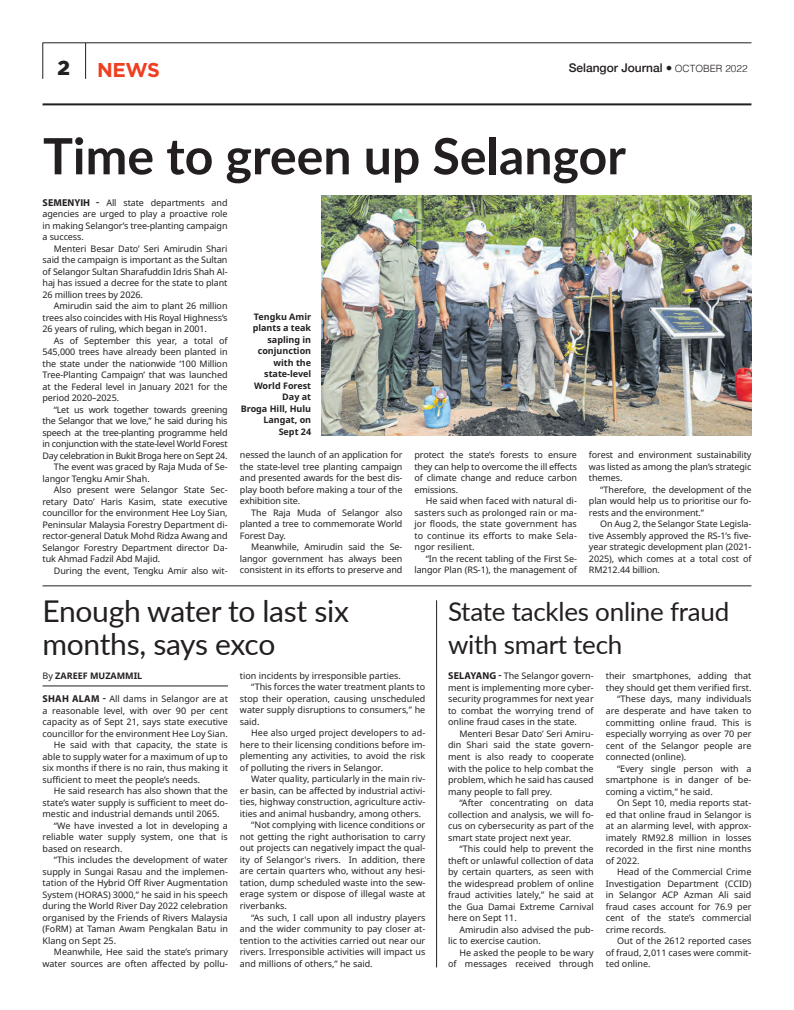
<style>
.page{position:relative;width:794px;height:1010px;background:#fff}
.page>*{position:absolute;margin:0;border:0;box-sizing:border-box;transform-origin:0 0}
._1st_LEAD{font:700 50px "Lato";color:#231f20}
._2nd_lead{font:30px/33px "Lato";letter-spacing:-.01em;color:#231f20}
._2nd_lead-2{font:26px/33px "Lato";letter-spacing:-.01em;color:#231f20}
.t1{font:700 20px "Gotham";color:#ef3e22}
.t2{font:900 20px "Gotham";color:#231f20}
.t3{font:500 12px "Helvetica Neue";color:#231f20}
.BODYTEXT{font:9px/11.5px "Noto Sans";color:#231f20;text-align:justify}
.Intro_Bold{font:9px/11.5px "Noto Sans";color:#231f20;text-align:justify}
.BODYTEXT-2{font:700 9px/11.5px "Noto Sans";color:#231f20;text-align:right}
.Ruler{font:700 9px "Noto Sans";color:#231f20}
.s1{font-family:"Helvetica";font-weight:300;font-size:10px}
.s2{font-family:"Myriad Pro";font-weight:700;font-size:10px}
.s3{font-weight:400}
</style>
<div class="page">
<hr style="left:43px;top:103px;width:708px;height:2px;background:#231f20">
<hr style="left:43px;top:43px;width:708px;height:1px;background:#231f20">
<hr style="left:43px;top:43px;width:1px;height:36px;background:#231f20">
<hr style="left:85px;top:43px;width:1px;height:36px;background:#231f20">
<hr style="left:43px;top:685px;width:185px;height:1px;background:#231f20">
<hr style="left:436px;top:600px;width:1px;height:367px;background:#231f20">
<hr style="left:43px;top:585px;width:708px;height:1px;background:#231f20">
<img style="left:321px;top:196px;width:430px;height:239px">
<p class="t2" style="left:58px;top:56px;width:14px">2</p>
<p class="t1" style="left:97px;top:56px;width:64px">NEWS</p>
<p class="t3" style="left:568px;top:58px;width:180px">Selangor Journal ● <span class="s1">OCTOBER 2022</span></p>
<p class="_1st_LEAD" style="left:43px;top:119px;width:584px">Time to green up Selangor</p>
<p class="Intro_Bold" style="left:43px;top:197px;width:186px"><span class="s2">SEMENYIH -</span> All state departments and agencies are urged to play a proactive role in making Selangor’s tree-planting campaign a success.</p>
<p class="BODYTEXT" style="left:43px;top:243px;width:186px;text-indent:11px">Menteri Besar Dato’ Seri Amirudin Shari said the campaign is important as the Sultan of Selangor Sultan Sharafuddin Idris Shah Al&shy;haj has issued a decree for the state to plant 26 million trees by 2026.</p>
<p class="BODYTEXT" style="left:43px;top:300px;width:186px;text-indent:11px">Amirudin said the aim to plant 26 million trees also coincides with His Royal Highness’s 26 years of ruling, which began in 2001.</p>
<p class="BODYTEXT" style="left:43px;top:335px;width:186px;text-indent:11px">As of September this year, a total of 545,000 trees have already been planted in the state under the nationwide ‘100 Million Tree-Planting Campaign’ that was launched at the Federal level in January 2021 for the period 2020–2025.</p>
<p class="BODYTEXT" style="left:43px;top:404px;width:186px;text-indent:11px">“Let us work together towards greening the Selangor that we love,” he said during his speech at the tree-planting programme held in conjunction with the state-level World Forest Day celebration in Bukit Broga here on Sept 24.</p>
<p class="BODYTEXT" style="left:43px;top:461px;width:186px;text-indent:11px">The event was graced by Raja Muda of Se&shy;langor Tengku Amir Shah.</p>
<p class="BODYTEXT" style="left:43px;top:484px;width:186px;text-indent:11px">Also present were Selangor State Sec&shy;retary Dato’ Haris Kasim, state executive councillor for the environment Hee Loy Sian, Peninsular Malaysia Forestry Department di&shy;rector-general Datuk Mohd Ridza Awang and Selangor Forestry Department director Da&shy;tuk Ahmad Fadzil Abd Majid.</p>
<p class="BODYTEXT" style="left:54px;top:565px;width:175px">During the event, Tengku Amir also wit-</p>
<p class="BODYTEXT-2" style="left:241px;top:311px;width:72px">Tengku Amir plants a teak sapling in conjunction with the state-level<br>World Forest<br>Day at<br>Broga Hill, Hulu<br>Langat, on</p>
<p class="BODYTEXT-2" style="left:279px;top:426px;width:34px">Sept 24</p>
<p class="BODYTEXT" style="left:240px;top:449px;width:164px">nessed the launch of an application for the state-level tree planting campaign and presented awards for the best dis&shy;play booth before making a tour of the exhibition site.</p>
<p class="BODYTEXT" style="left:240px;top:507px;width:164px;text-indent:11px">The Raja Muda of Selangor also planted a tree to commemorate World Forest Day.</p>
<p class="BODYTEXT" style="left:240px;top:541px;width:164px;text-indent:11px">Meanwhile, Amirudin said the Se&shy;langor government has always been consistent in its efforts to preserve and</p>
<p class="_2nd_lead" style="left:43px;top:593px;width:308px">Enough water to last six months, says exco</p>
<p class="BODYTEXT" style="left:414px;top:449px;width:164px">protect the state’s forests to ensure they can help to overcome the ill effects of climate change and reduce carbon emissions.</p>
<p class="BODYTEXT" style="left:414px;top:495px;width:164px;text-indent:11px">He said when faced with natural di&shy;sasters such as prolonged rain or ma&shy;jor floods, the state government has to continue its efforts to make Sela&shy;ngor resilient.</p>
<p class="BODYTEXT" style="left:414px;top:553px;width:164px;text-align:right">“In the recent tabling of the First Se&shy;langor Plan (RS-1), the management of</p>
<p class="BODYTEXT" style="left:589px;top:449px;width:164px">forest and environment sustainability was listed as among the plan’s strategic themes.</p>
<p class="BODYTEXT" style="left:589px;top:484px;width:164px;text-indent:11px">“Therefore, the development of the plan would help us to prioritise our fo&shy;rests and the environment.”</p>
<p class="BODYTEXT" style="left:589px;top:518px;width:164px;text-indent:11px">On Aug 2, the Selangor State Legisla&shy;tive Assembly approved the RS-1’s five&shy;year strategic development plan (2021- 2025), which comes at a total cost of RM212.44 billion.</p>
<p class="_2nd_lead-2" style="left:448px;top:593px;width:283px">State tackles online fraud with smart tech</p>
<p class="Ruler" style="left:43px;top:669px;width:101px"><span class="s3">By</span> ZAREEF MUZAMMIL</p>
<p class="Intro_Bold" style="left:43px;top:693px;width:187px"><span class="s2">SHAH ALAM -</span> All dams in Selangor are at a reasonable level, with over 90 per cent capacity as of Sept 21, says state executive councillor for the environment Hee Loy Sian.</p>
<p class="BODYTEXT" style="left:43px;top:739px;width:187px;text-indent:11px">He said with that capacity, the state is able to supply water for a maximum of up to six months if there is no rain, thus making it sufficient to meet the people’s needs.</p>
<p class="BODYTEXT" style="left:43px;top:785px;width:187px;text-indent:11px">He said research has also shown that the state’s water supply is sufficient to meet do&shy;mestic and industrial demands until 2065.</p>
<p class="BODYTEXT" style="left:43px;top:819px;width:187px;text-indent:11px">“We have invested a lot in developing a reliable water supply system, one that is based on research.</p>
<p class="BODYTEXT" style="left:43px;top:854px;width:187px;text-indent:11px">“This includes the development of water supply in Sungai Rasau and the implemen&shy;tation of the Hybrid Off River Augmentation System (HORAS) 3000,” he said in his speech during the World River Day 2022 celebration organised by the Friends of Rivers Malaysia (FoRM) at Taman Awam Pengkalan Batu in Klang on Sept 25.</p>
<p class="BODYTEXT" style="left:43px;top:946px;width:187px;text-align:right">Meanwhile, Hee said the state’s primary water sources are often affected by pollu-</p>
<p class="BODYTEXT" style="left:240px;top:669px;width:162px">tion incidents by irresponsible parties.</p>
<p class="BODYTEXT" style="left:240px;top:681px;width:187px;text-indent:11px">“This forces the water treatment plants to stop their operation, causing unscheduled water supply disruptions to consumers,” he said.</p>
<p class="BODYTEXT" style="left:240px;top:727px;width:187px;text-indent:11px">Hee also urged project developers to ad&shy;here to their licensing conditions before im&shy;plementing any activities, to avoid the risk of polluting the rivers in Selangor.</p>
<p class="BODYTEXT" style="left:240px;top:773px;width:187px;text-indent:11px">Water quality, particularly in the main riv&shy;er basin, can be affected by industrial activi&shy;ties, highway construction, agriculture activ&shy;ities and animal husbandry, among others.</p>
<p class="BODYTEXT" style="left:240px;top:819px;width:187px;text-indent:11px">“Not complying with licence conditions or not getting the right authorisation to carry out projects can negatively impact the qual&shy;ity of Selangor's rivers. In addition, there are certain quarters who, without any hesi&shy;tation, dump scheduled waste into the sew&shy;erage system or dispose of illegal waste at riverbanks.</p>
<p class="BODYTEXT" style="left:240px;top:911px;width:187px;text-indent:11px">“As such, I call upon all industry players and the wider community to pay closer at&shy;tention to the activities carried out near our rivers. Irresponsible activities will impact us and millions of others,” he said.</p>
<p class="Intro_Bold" style="left:448px;top:670px;width:147px"><span class="s2">SELAYANG -</span> The Selangor govern&shy;ment is implementing more cyber&shy;security programmes for next year to combat the worrying trend of online fraud cases in the state.</p>
<p class="BODYTEXT" style="left:448px;top:728px;width:147px;text-indent:11px">Menteri Besar Dato’ Seri Amiru&shy;din Shari said the state govern&shy;ment is also ready to cooperate with the police to help combat the problem, which he said has caused many people to fall prey.</p>
<p class="BODYTEXT" style="left:448px;top:797px;width:147px;text-indent:11px">“After concentrating on data collection and analysis, we will fo&shy;cus on cybersecurity as part of the smart state project next year.</p>
<p class="BODYTEXT" style="left:448px;top:843px;width:147px;text-indent:11px">“This could help to prevent the theft or unlawful collection of data by certain quarters, as seen with the widespread problem of online fraud activities lately,” he said at the Gua Damai Extreme Carnival here on Sept 11.</p>
<p class="BODYTEXT" style="left:448px;top:923px;width:147px;text-indent:11px">Amirudin also advised the pub&shy;lic to exercise caution.</p>
<p class="BODYTEXT" style="left:448px;top:946px;width:147px;text-align:right">He asked the people to be wary<br>of messages received through</p>
<p class="BODYTEXT" style="left:606px;top:670px;width:147px">their smartphones, adding that they should get them verified first.</p>
<p class="BODYTEXT" style="left:606px;top:693px;width:147px;text-indent:11px">“These days, many individuals are desperate and have taken to committing online fraud. This is especially worrying as over 70 per cent of the Selangor people are connected (online).</p>
<p class="BODYTEXT" style="left:606px;top:762px;width:147px;text-indent:11px">“Every single person with a smartphone is in danger of be&shy;coming a victim,” he said.</p>
<p class="BODYTEXT" style="left:606px;top:797px;width:147px;text-indent:11px">On Sept 10, media reports stat&shy;ed that online fraud in Selangor is at an alarming level, with approx&shy;imately RM92.8 million in losses recorded in the first nine months of 2022.</p>
<p class="BODYTEXT" style="left:606px;top:866px;width:147px;text-indent:11px">Head of the Commercial Crime Investigation Department (CCID) in Selangor ACP Azman Ali said fraud cases account for 76.9 per cent of the state’s commercial crime records.</p>
<p class="BODYTEXT" style="left:606px;top:935px;width:147px;text-indent:11px">Out of the 2612 reported cases of fraud, 2,011 cases were commit&shy;ted online.</p>
</div>
